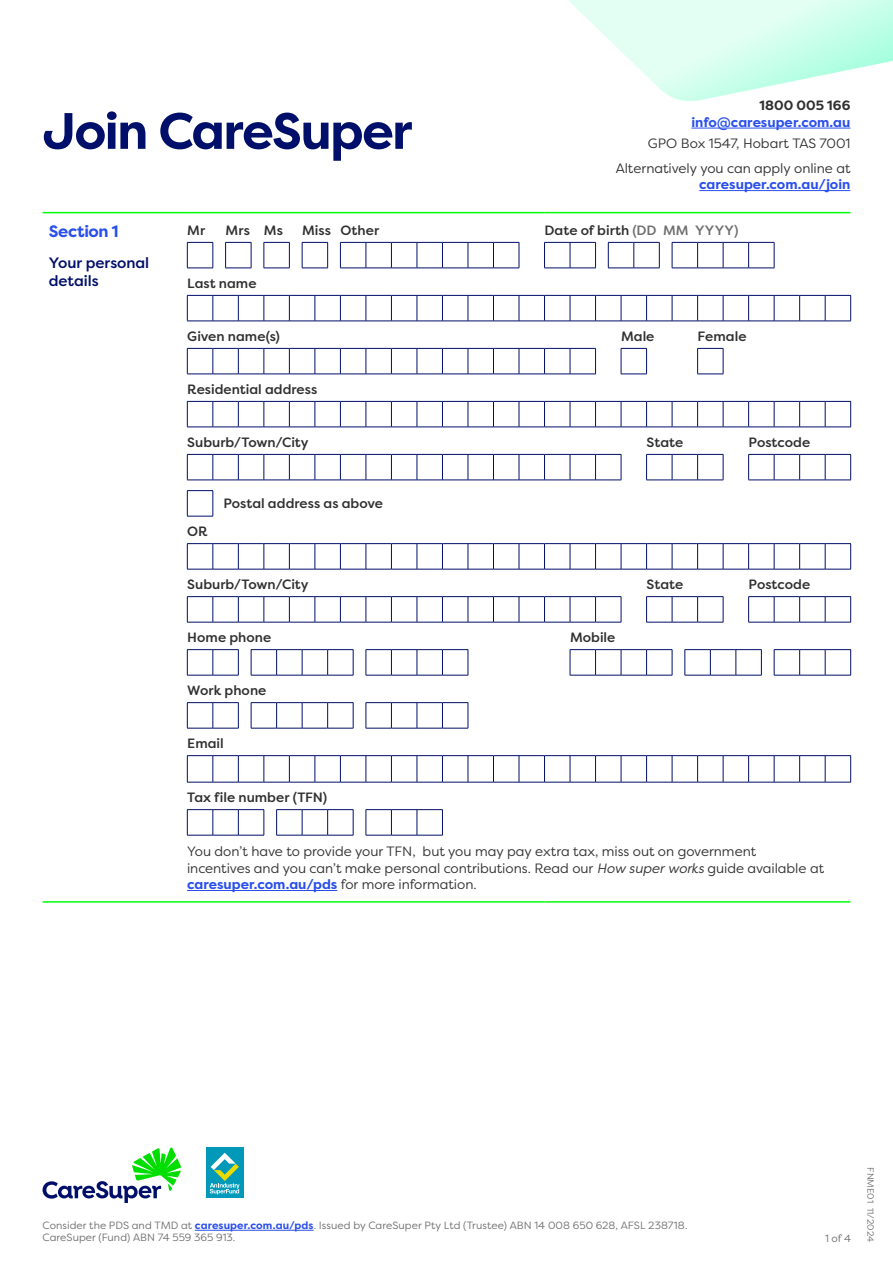
<style>
.page{position:relative;width:893px;height:1263px;background:#fff}
.page>*{position:absolute;margin:0;border:0;box-sizing:border-box;transform-origin:0 0}
._1__Form_Title{font:700 51px "Filson Pro";letter-spacing:-.035em;color:#000f69}
._2__Section_Letter{font:700 16.5px "Filson Pro";letter-spacing:-.02em;color:#294fed}
._3__Section_Header{font:500 15px/18px "Filson Pro";color:#000f69}
._6__Field_Header{font:500 13.5px "Filson Pro";color:#303030}
._4__Body_copy{font:13.5px/16.5px "Filson Pro";letter-spacing:-.005em;color:#303030}
._13__Contact_details{font:13.5px/16.5px "Filson Pro";color:#303030;text-align:right}
._13__Contact_details-2{font:700 13.5px/16.5px "Filson Pro";color:#294fed;text-align:right}
.t1{font:10.5px/12px "Filson Pro";letter-spacing:.005em;color:#6e6e6e}
.t2{font:9px "Filson Pro";color:#6e6e6e}
.s1{color:#303030}
.s2{font-weight:700;color:#294fed}
.s3{color:#6e6e6e}
.s4{font-style:italic}
</style>
<div class="page">
<hr style="left:195px;top:1230px;width:119px;height:1px;background:#294fed">
<svg style="left:43px;top:1147px;width:138px;height:56px"></svg>
<div style="left:206px;top:1147px;width:38px;height:51px;background:#0099ba"></div>
<svg style="left:210px;top:1153px;width:30px;height:41px"></svg>
<hr style="left:43px;top:212px;width:144px;height:1px;background:#00ff08">
<hr style="left:187px;top:212px;width:357px;height:1px;background:#00ff08">
<hr style="left:544px;top:212px;width:306px;height:1px;background:#00ff08">
<hr style="left:43px;top:901px;width:144px;height:2px;background:#00ff08">
<hr style="left:187px;top:901px;width:357px;height:2px;background:#00ff08">
<hr style="left:544px;top:901px;width:306px;height:2px;background:#00ff08">
<hr style="left:691px;top:128px;width:159px;height:1px;background:#294fed">
<hr style="left:699px;top:190px;width:151px;height:1px;background:#294fed">
<hr style="left:187px;top:890px;width:150px;height:1px;background:#294fed">
<svg style="left:187px;top:242px;width:588px;height:27px"></svg>
<svg style="left:187px;top:295px;width:664px;height:27px"></svg>
<svg style="left:697px;top:348px;width:27px;height:27px"></svg>
<svg style="left:187px;top:348px;width:409px;height:27px"></svg>
<svg style="left:621px;top:348px;width:26px;height:27px"></svg>
<svg style="left:187px;top:401px;width:664px;height:27px"></svg>
<svg style="left:187px;top:454px;width:664px;height:27px"></svg>
<svg style="left:187px;top:490px;width:27px;height:27px"></svg>
<svg style="left:187px;top:543px;width:664px;height:27px"></svg>
<svg style="left:187px;top:596px;width:664px;height:27px"></svg>
<svg style="left:187px;top:649px;width:664px;height:27px"></svg>
<svg style="left:187px;top:702px;width:282px;height:27px"></svg>
<svg style="left:187px;top:755px;width:664px;height:28px"></svg>
<svg style="left:187px;top:809px;width:256px;height:27px"></svg>
<svg style="left:568px;top:0;width:325px;height:101px"></svg>
<p class="_1__Form_Title" style="left:43px;top:99px;width:371px">Join CareSuper</p>
<p class="_13__Contact_details-2" style="left:691px;top:97px;width:161px"><span class="s1">1800 005 166 </span>info@caresuper.com.au</p>
<p class="_13__Contact_details" style="left:648px;top:134px;width:204px">GPO Box 1547, Hobart TAS 7001</p>
<p class="_13__Contact_details" style="left:616px;top:159px;width:236px">Alternatively you can apply online at <span class="s2">caresuper.com.au/join</span></p>
<p class="_2__Section_Letter" style="left:49px;top:221px;width:71px">Section 1</p>
<p class="_3__Section_Header" style="left:49px;top:253px;width:102px">Your personal details</p>
<p class="_6__Field_Header" style="left:187px;top:221px;width:20px">Mr</p>
<p class="_6__Field_Header" style="left:226px;top:221px;width:26px">Mrs</p>
<p class="_6__Field_Header" style="left:264px;top:221px;width:21px">Ms</p>
<p class="_6__Field_Header" style="left:302px;top:221px;width:30px">Miss</p>
<p class="_6__Field_Header" style="left:340px;top:221px;width:40px">Other</p>
<p class="_6__Field_Header" style="left:544px;top:221px;width:196px">Date of birth <span class="s3">(DD MM YYYY)</span></p>
<p class="_6__Field_Header" style="left:187px;top:274px;width:71px">Last name</p>
<p class="_6__Field_Header" style="left:187px;top:327px;width:94px">Given name(s)</p>
<p class="_6__Field_Header" style="left:621px;top:327px;width:35px">Male</p>
<p class="_6__Field_Header" style="left:698px;top:327px;width:50px">Female</p>
<p class="_6__Field_Header" style="left:187px;top:380px;width:132px">Residential address</p>
<p class="_6__Field_Header" style="left:187px;top:433px;width:123px">Suburb/Town/City</p>
<p class="_6__Field_Header" style="left:647px;top:433px;width:38px">State</p>
<p class="_6__Field_Header" style="left:749px;top:433px;width:63px">Postcode</p>
<p class="_6__Field_Header" style="left:187px;top:522px;width:22px">OR</p>
<p class="_6__Field_Header" style="left:223px;top:494px;width:161px">Postal address as above</p>
<p class="_6__Field_Header" style="left:187px;top:575px;width:123px">Suburb/Town/City</p>
<p class="_6__Field_Header" style="left:647px;top:575px;width:38px">State</p>
<p class="_6__Field_Header" style="left:749px;top:575px;width:63px">Postcode</p>
<p class="_6__Field_Header" style="left:187px;top:628px;width:85px">Home phone</p>
<p class="_6__Field_Header" style="left:570px;top:628px;width:47px">Mobile</p>
<p class="_6__Field_Header" style="left:187px;top:681px;width:81px">Work phone</p>
<p class="_6__Field_Header" style="left:187px;top:734px;width:38px">Email</p>
<p class="_6__Field_Header" style="left:187px;top:788px;width:141px">Tax file number (TFN)</p>
<p class="_4__Body_copy" style="left:187px;top:843px;width:638px">You don’t have to provide your TFN, but you may pay extra tax, miss out on government<br>incentives and you can’t make personal contributions. Read our <span class="s4">How super works</span> guide available at <span class="s2">caresuper.com.au/pds</span> for more information.</p>
<p class="t1" style="left:43px;top:1219px;width:646px">Consider the PDS and TMD at <span class="s2">caresuper.com.au/pds</span>. Issued by CareSuper Pty Ltd (Trustee) ABN 14 008 650 628, AFSL 238718.<br>CareSuper (Fund) ABN 74 559 365 913.</p>
<p class="t1" style="left:825px;top:1232px;width:28px">1 of 4</p>
<p class="t2" style="left:877px;top:1167px;width:76px;rotate:90deg">FNME01 11/2024</p>
</div>
